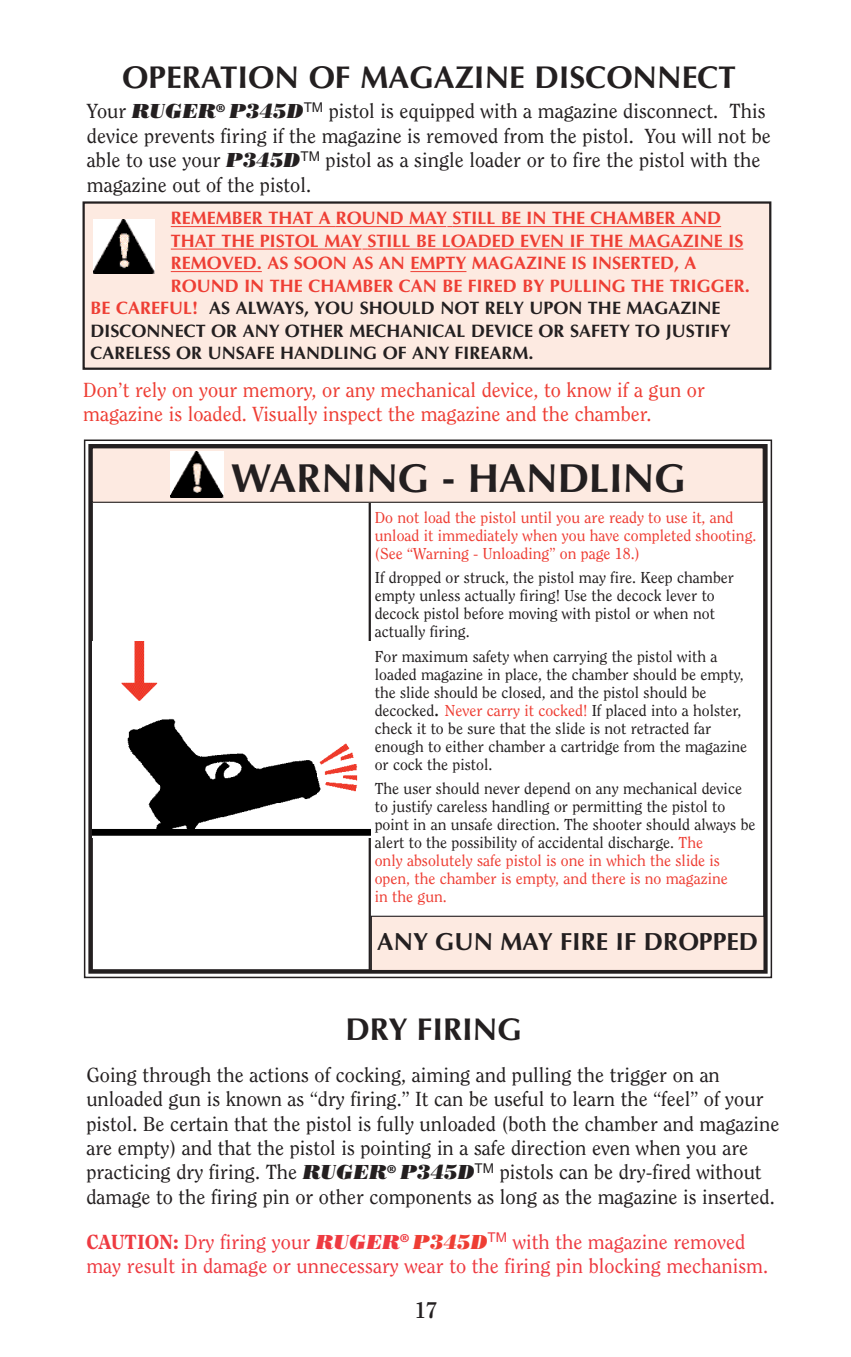
<style>
.page{position:relative;width:851px;height:1357px;background:#fff}
.page>*{position:absolute;margin:0;border:0;box-sizing:border-box;transform-origin:0 0}
.t1{font:700 40.5px "Optima";color:#231f20}
.t2{font:700 31.5px "Optima";color:#231f20}
.t3{font:700 24.75px "Optima";color:#231f20}
.t4{font:700 22.5px "Clearface";color:#231f20}
.t5{font:20.25px/24.3px "Clearface";color:#231f20}
.t6{font:20.25px/24.5px "Clearface";color:#ee3a41}
.t7{font:20.25px/24.3px "Clearface";color:#ee3e34}
.t8{font:700 18px "Optima";color:#ee3e34}
.t9{font:700 18px "Optima";color:#231f20}
.t10{font:15.75px/18px "Clearface";color:#231f20}
.t11{font:15.75px/18px "Clearface";color:#ee3e34}
.s1{font-family:"Bodoni Poster";font-style:italic}
.s2{color:#ee3e34}
.s3{font-size:20.25px}
.s4{font-weight:800}
.s5{font-family:"Bodoni Poster";font-style:italic;color:#ee3e34}
</style>
<div class="page">
<div style="left:88px;top:444px;width:679px;height:530px;border:4px solid #231f20"></div>
<hr style="left:368px;top:502px;width:3px;height:470px;background:#231f20">
<img style="left:92px;top:641px;width:278px;height:197px">
<div style="left:92px;top:448px;width:671px;height:54px;background:#fdeae1"></div>
<div style="left:92px;top:447px;width:671px;height:56px;border:1px solid #231f20"></div>
<div style="left:371px;top:916px;width:393px;height:54px;background:#fdeae1"></div>
<div style="left:371px;top:916px;width:393px;height:55px;border:1px solid #231f20"></div>
<img style="left:171px;top:451px;width:52px;height:47px">
<div style="left:84px;top:202px;width:686px;height:167px;background:#fdeae1"></div>
<hr style="left:171px;top:226px;width:133px;height:1px;background:#ee3e34">
<svg style="left:304px;top:226px;width:32px;height:1px"></svg>
<hr style="left:336px;top:226px;width:101px;height:1px;background:#ee3e34">
<svg style="left:437px;top:226px;width:15px;height:1px"></svg>
<hr style="left:452px;top:226px;width:269px;height:1px;background:#ee3e34">
<hr style="left:171px;top:249px;width:36px;height:1px;background:#ee3e34">
<hr style="left:206px;top:249px;width:146px;height:1px;background:#ee3e34">
<svg style="left:351px;top:249px;width:16px;height:1px"></svg>
<hr style="left:367px;top:249px;width:376px;height:1px;background:#ee3e34">
<hr style="left:171px;top:271px;width:91px;height:1px;background:#ee3e34">
<hr style="left:410px;top:271px;width:56px;height:1px;background:#ee3e34">
<div style="left:82px;top:201px;width:689px;height:169px;border:2px solid #231f20"></div>
<img style="left:93px;top:219px;width:61px;height:54px">
<h2 class="t2" style="left:122px;top:65px;width:615px">OPERATION OF MAGAZINE DISCONNECT</h2>
<p class="t5" style="left:87px;top:100px;width:685px">Your <span class="s1">RUGER</span><sup>®</sup> <span class="s1">P345D</span><sup>TM</sup> pistol is equipped with a magazine disconnect. This device prevents firing if the magazine is removed from the pistol. You will not be able to use your <span class="s1">P345D</span><sup>TM</sup> pistol as a single loader or to fire the pistol with the magazine out of the pistol.</p>
<p class="t8" style="left:171px;top:210px;width:552px">REMEMBER THAT A ROUND MAY STILL BE IN THE CHAMBER AND</p>
<p class="t8" style="left:171px;top:233px;width:574px">THAT THE PISTOL MAY STILL BE LOADED EVEN IF THE MAGAZINE IS</p>
<p class="t8" style="left:171px;top:255px;width:527px">REMOVED. AS SOON AS AN EMPTY MAGAZINE IS INSERTED, A</p>
<p class="t8" style="left:171px;top:278px;width:580px">ROUND IN THE CHAMBER CAN BE FIRED BY PULLING THE TRIGGER.</p>
<p class="t9" style="left:91px;top:300px;width:631px"><span class="s2">BE CAREFUL!</span> AS ALWAYS, YOU SHOULD NOT RELY UPON THE MAGAZINE</p>
<p class="t9" style="left:91px;top:323px;width:641px">DISCONNECT OR ANY OTHER MECHANICAL DEVICE OR SAFETY TO JUSTIFY</p>
<p class="t9" style="left:91px;top:345px;width:444px">CARELESS OR UNSAFE HANDLING OF ANY FIREARM.</p>
<p class="t7" style="left:83px;top:379px;width:623px">Don’t rely on your memory, or any mechanical device, to know if a gun or magazine is loaded. Visually inspect the magazine and the chamber.</p>
<h1 class="t1" style="left:231px;top:461px;width:456px">WARNING - HANDLING</h1>
<p class="t11" style="left:375px;top:509px;width:383px">Do not load the pistol until you are ready to use it, and unload it immediately when you have completed shooting. (See “Warning - Unloading” on page 18.)</p>
<p class="t10" style="left:375px;top:570px;width:361px">If dropped or struck, the pistol may fire. Keep chamber empty unless actually firing! Use the decock lever to decock pistol before moving with pistol or when not actually firing.</p>
<p class="t10" style="left:375px;top:648px;width:374px">For maximum safety when carrying the pistol with a loaded magazine in place, the chamber should be empty, the slide should be closed, and the pistol should be decocked<span class="s3">.</span> <span class="s2">Never carry it cocked!</span> If placed into a holster, check it to be sure that the slide is not retracted far enough to either chamber a cartridge from the magazine or cock the pistol.</p>
<p class="t10" style="left:375px;top:781px;width:382px">The user should never depend on any mechanical device to justify careless handling or permitting the pistol to point in an unsafe direction. The shooter should always be alert to the possibility of accidental discharge. <span class="s2">The<br>only absolutely safe pistol is one in which the slide is open, the chamber is empty, and there is no magazine<br>in the gun.</span></p>
<h3 class="t3" style="left:377px;top:931px;width:382px">ANY GUN MAY FIRE IF DROPPED</h3>
<h2 class="t2" style="left:345px;top:1016px;width:178px">DRY FIRING</h2>
<p class="t5" style="left:86px;top:1064px;width:694px">Going through the actions of cocking, aiming and pulling the trigger on an unloaded gun is known as “dry firing.” It can be useful to learn the “feel” of your pistol. Be certain that the pistol is fully unloaded (both the chamber and magazine are empty) and that the pistol is pointing in a safe direction even when you are practicing dry firing. The <span class="s1">RUGER</span><sup>®</sup> <span class="s1">P345D</span><sup>TM</sup> pistols can be dry-fired without damage to the firing pin or other components as long as the magazine is inserted.</p>
<p class="t6" style="left:86px;top:1230px;width:683px"><span class="s4">CAUTION:</span> Dry firing your <span class="s1">RUGER</span><sup>®</sup> <span class="s5">P345D</span><sup>TM</sup> with the magazine removed may result in damage or unnecessary wear to the firing pin blocking mechanism.</p>
<h3 class="t4" style="left:415px;top:1300px;width:24px">17</h3>
</div>
